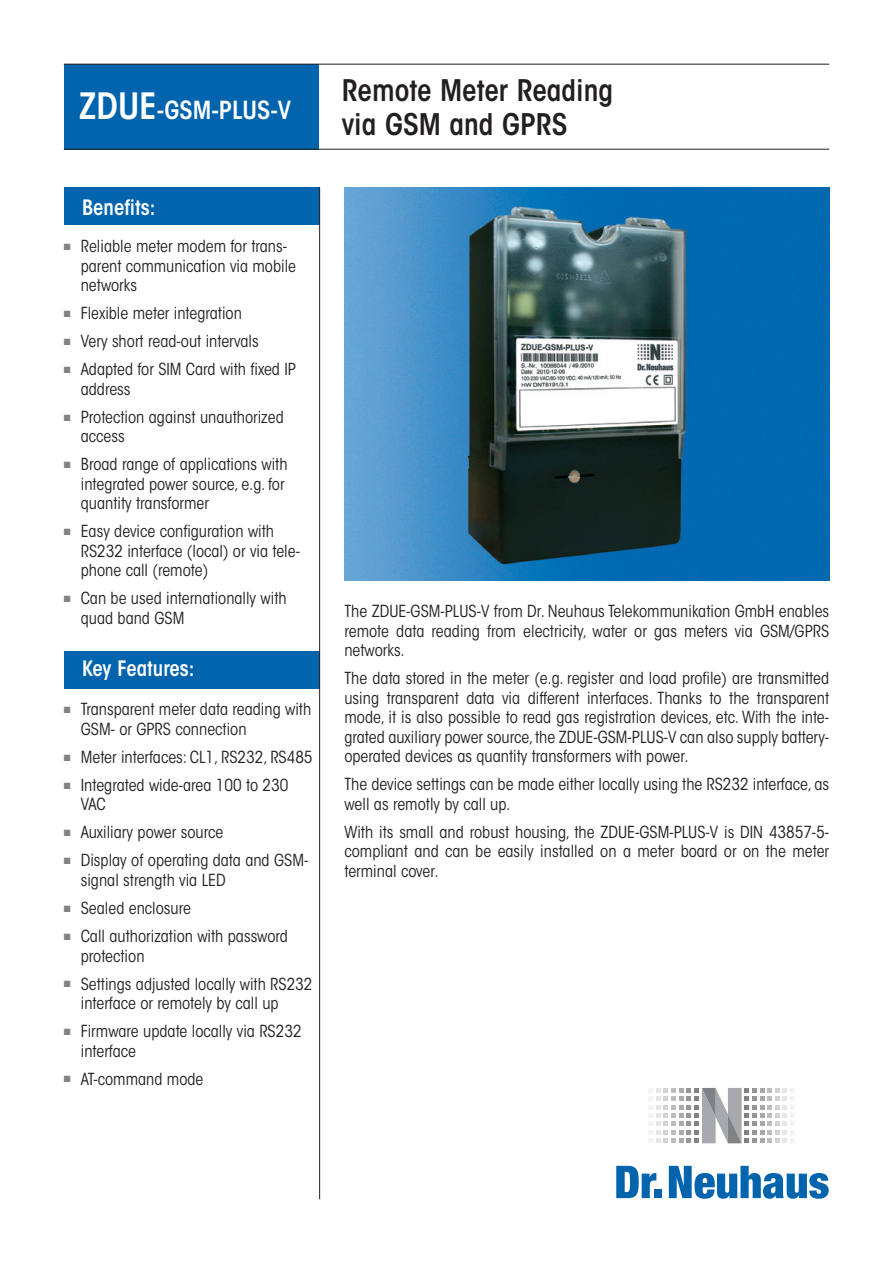
<style>
.page{position:relative;width:893px;height:1263px;background:#fff}
.page>*{position:absolute;margin:0;border:0;box-sizing:border-box;transform-origin:0 0}
.DIN_Head{font:600 condensed 29.55px/34.5px "ITC Avant Garde Std";color:#231f20}
.t1{font:600 condensed 24.75px "ITC Avant Garde Std";color:#fff}
.DIN_Head-2{font:600 condensed 21px "ITC Avant Garde Std";color:#fff}
.DIN_Head_14pt{font:600 condensed 21px "ITC Avant Garde Std";color:#fff}
.Copytext{font:condensed 16.5px/19.5px "ITC Avant Garde Std";color:#231f20;text-align:justify}
.DIN_Head_14pt-2{font:condensed 16.5px/19.5px "ITC Avant Garde Std";color:#231f20}
.DIN_Head-3{font:condensed 16.5px/19.5px "ITC Avant Garde Std";color:#231f20}
.s1{font-size:36px}
.s2{color:#808285}
</style>
<div class="page">
<div style="left:64px;top:651px;width:256px;height:37px;background:#0164ad"></div>
<img style="left:344px;top:187px;width:485px;height:394px">
<div style="left:64px;top:187px;width:255px;height:38px;background:#0164ad"></div>
<hr style="left:319px;top:187px;width:1px;height:1012px;background:#231f20">
<div style="left:64px;top:64px;width:255px;height:85px;background:#0164ad"></div>
<hr style="left:64px;top:64px;width:765px;height:1px;background:#231f20">
<hr style="left:64px;top:149px;width:765px;height:1px;background:#231f20">
<svg style="left:616px;top:1166px;width:40px;height:32px"></svg>
<div style="left:654px;top:1189px;width:8px;height:9px;background:#0164ad"></div>
<svg style="left:669px;top:1166px;width:160px;height:33px"></svg>
<svg style="left:649px;top:1088px;width:146px;height:55px"></svg>
<p class="t1" style="left:79px;top:94px;width:214px"><span class="s1">ZDUE</span>-GSM-PLUS-V</p>
<p class="DIN_Head_14pt" style="left:82px;top:195px;width:75px">Benefits:</p>
<p class="DIN_Head_14pt-2" style="left:81px;top:237px;width:217px;text-indent:-17px"><span class="s2">■</span> Reliable meter modem for trans&shy;parent communication via mobile networks</p>
<p class="DIN_Head_14pt-2" style="left:64px;top:304px;width:180px"><span class="s2">■</span> Flexible meter integration</p>
<p class="DIN_Head_14pt-2" style="left:64px;top:332px;width:196px"><span class="s2">■</span> Very short read-out intervals</p>
<p class="DIN_Head_14pt-2" style="left:81px;top:360px;width:217px;text-indent:-17px"><span class="s2">■</span> Adapted for SIM Card with fixed IP address</p>
<p class="DIN_Head_14pt-2" style="left:81px;top:407px;width:205px;text-indent:-17px"><span class="s2">■</span> Protection against unauthorized access</p>
<p class="DIN_Head_14pt-2" style="left:81px;top:455px;width:208px;text-indent:-17px"><span class="s2">■</span> Broad range of applications with integrated power source, e.g. for quantity transformer</p>
<p class="DIN_Head_14pt-2" style="left:81px;top:522px;width:221px;text-indent:-17px"><span class="s2">■</span> Easy device configuration with<br>RS232 interface (local) or via tele&shy;phone call (remote)</p>
<p class="DIN_Head_14pt-2" style="left:81px;top:589px;width:207px;text-indent:-17px"><span class="s2">■</span> Can be used internationally with quad band GSM</p>
<p class="DIN_Head-2" style="left:82px;top:656px;width:114px">Key Features:</p>
<p class="DIN_Head-3" style="left:81px;top:700px;width:232px;text-indent:-17px"><span class="s2">■</span> Transparent meter data reading with<br>GSM- or GPRS connection</p>
<p class="DIN_Head-3" style="left:64px;top:747px;width:250px"><span class="s2">■</span> Meter interfaces: CL1, RS232, RS485</p>
<p class="DIN_Head-3" style="left:81px;top:775px;width:209px;text-indent:-17px"><span class="s2">■</span> Integrated wide-area 100 to 230<br>VAC</p>
<p class="DIN_Head-3" style="left:64px;top:823px;width:161px"><span class="s2">■</span> Auxiliary power source</p>
<p class="DIN_Head-3" style="left:81px;top:851px;width:229px;text-indent:-17px"><span class="s2">■</span> Display of operating data and GSM&shy;signal strength via LED</p>
<p class="DIN_Head-3" style="left:64px;top:898px;width:129px"><span class="s2">■</span> Sealed enclosure</p>
<p class="DIN_Head-3" style="left:81px;top:926px;width:209px;text-indent:-17px"><span class="s2">■</span> Call authorization with password protection</p>
<p class="DIN_Head-3" style="left:81px;top:974px;width:233px;text-indent:-17px"><span class="s2">■</span> Settings adjusted locally with RS232 interface or remotely by call up</p>
<p class="DIN_Head-3" style="left:81px;top:1021px;width:222px;text-indent:-17px"><span class="s2">■</span> Firmware update locally via RS232 interface</p>
<p class="DIN_Head-3" style="left:64px;top:1069px;width:141px"><span class="s2">■</span> AT-command mode</p>
<p class="DIN_Head" style="left:342px;top:73px;width:273px">Remote Meter Reading via GSM and GPRS</p>
<p class="Copytext" style="left:344px;top:601px;width:486px">The ZDUE-GSM-PLUS-V from Dr. Neuhaus Telekommunikation GmbH enables remote data reading from electricity, water or gas meters via GSM/GPRS networks.</p>
<p class="Copytext" style="left:344px;top:668px;width:486px">The data stored in the meter (e.g. register and load profile) are transmitted using transparent data via different interfaces. Thanks to the transparent mode, it is also possible to read gas registration devices, etc. With the inte&shy;grated auxiliary power source, the ZDUE-GSM-PLUS-V can also supply battery&shy;operated devices as quantity transformers with power.</p>
<p class="Copytext" style="left:344px;top:774px;width:486px">The device settings can be made either locally using the RS232 interface, as well as remotly by call up.</p>
<p class="Copytext" style="left:344px;top:822px;width:486px">With its small and robust housing, the ZDUE-GSM-PLUS-V is DIN 43857-5- compliant and can be easily installed on a meter board or on the meter terminal cover.</p>
</div>
